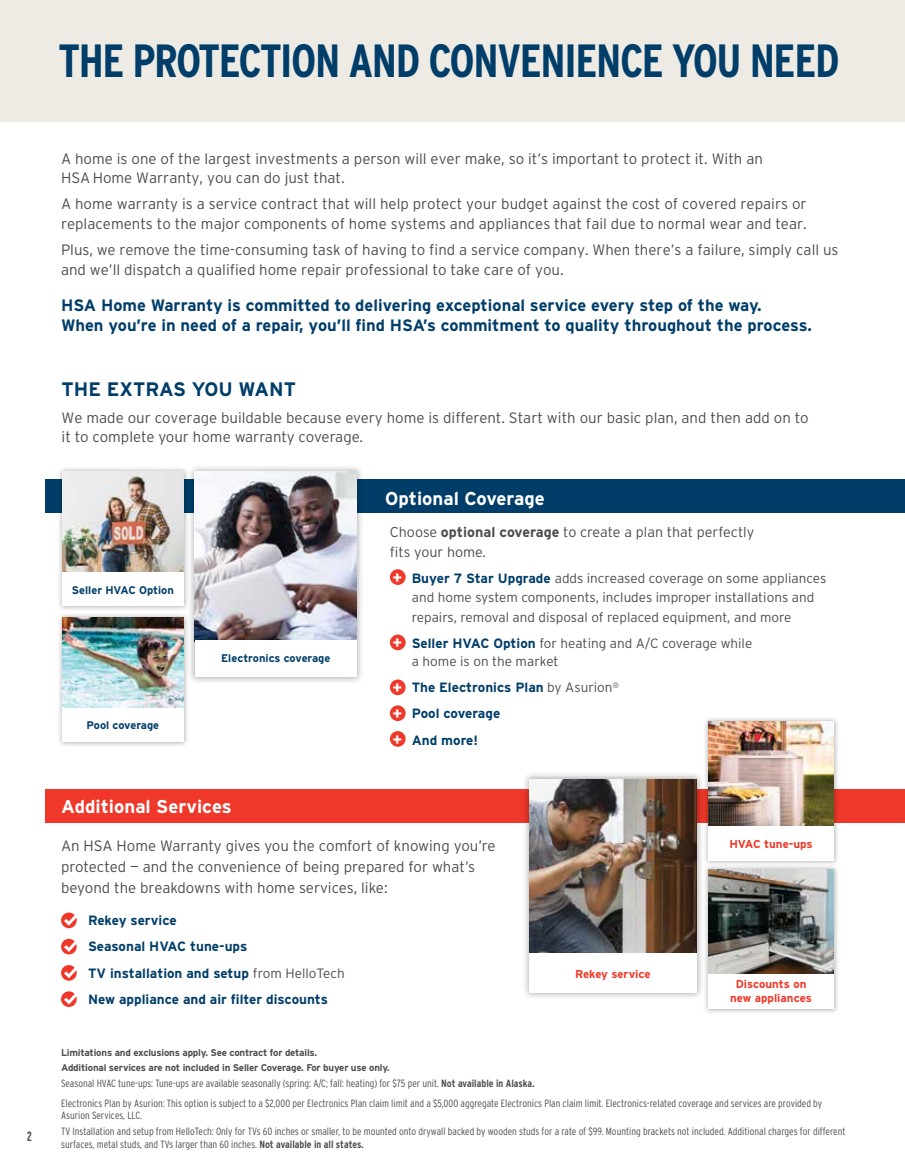
<style>
.page{position:relative;width:905px;height:1175px;background:#fff}
.page>*{position:absolute;margin:0;border:0;box-sizing:border-box;transform-origin:0 0}
.t1{font:700 46.5px "Interstate Condensed";letter-spacing:-.03em;color:#003e69}
.t2{font:700 19.5px "Interstate";color:#003e69}
.t3{font:700 18.6px "Interstate";color:#fff}
.t4{font:700 16.5px/19.5px "Interstate";color:#003e69}
.t5{font:700 16.05px/25.8px "Interstate";color:#fff}
.t6{font:300 15px/19.5px "Interstate";color:#4d4d4f}
.t7{font:300 14.25px/20px "Interstate";color:#4d4d4f}
.t8{font:300 13.5px/19.5px "Interstate";color:#4d4d4f}
.t9{font:700 13.5px/26.2px "Interstate";color:#003e69}
.t10{font:700 13.5px "Interstate Compressed";color:#4d4d4f}
.t11{font:700 11.55px/13.8px "Interstate";color:#ef3829;text-align:center}
.t12{font:700 11.1px "Interstate";color:#003e69}
.t13{font:300 10.5px/19.6px "Interstate Condensed";color:#4d4d4f}
.t14{font:700 9.75px/15.1px "Interstate";letter-spacing:-.02em;color:#4d4d4f}
.s1{font-weight:700}
.s2{font-weight:700;color:#003e69}
.s3{font-weight:300;color:#4d4d4f}
</style>
<div class="page">
<div style="left:0;top:0;width:904px;height:122px;background:#edebe4"></div>
<div style="left:45px;top:789px;width:859px;height:33px;background:#ef3829"></div>
<svg style="left:61px;top:912px;width:16px;height:15px"></svg>
<svg style="left:61px;top:938px;width:16px;height:16px"></svg>
<svg style="left:61px;top:965px;width:16px;height:15px"></svg>
<svg style="left:61px;top:991px;width:16px;height:15px"></svg>
<div style="left:702px;top:716px;width:137px;height:150px;background:#000;opacity:.3"></div>
<img style="left:708px;top:721px;width:125px;height:105px">
<div style="left:708px;top:826px;width:125px;height:35px;background:#fff"></div>
<div style="left:702px;top:863px;width:137px;height:151px;background:#000;opacity:.3"></div>
<img style="left:708px;top:869px;width:125px;height:105px">
<div style="left:708px;top:974px;width:125px;height:34px;background:#fff"></div>
<div style="left:521px;top:771px;width:183px;height:228px;background:#000;opacity:.3"></div>
<img style="left:529px;top:779px;width:167px;height:174px">
<div style="left:529px;top:953px;width:167px;height:39px;background:#fff"></div>
<div style="left:45px;top:479px;width:859px;height:34px;background:#003e69"></div>
<div style="left:390px;top:569px;width:15px;height:16px;background:#ef3829;border-radius:50%"></div>
<div style="left:390px;top:634px;width:15px;height:16px;background:#ef3829;border-radius:50%"></div>
<div style="left:390px;top:679px;width:15px;height:16px;background:#ef3829;border-radius:50%"></div>
<div style="left:390px;top:705px;width:15px;height:16px;background:#ef3829;border-radius:50%"></div>
<div style="left:56px;top:612px;width:133px;height:135px;background:#000;opacity:.3"></div>
<img style="left:62px;top:617px;width:121px;height:91px">
<div style="left:62px;top:708px;width:121px;height:34px;background:#fff"></div>
<div style="left:187px;top:464px;width:177px;height:221px;background:#000;opacity:.3"></div>
<img style="left:195px;top:471px;width:162px;height:169px">
<div style="left:56px;top:465px;width:133px;height:146px;background:#000;opacity:.3"></div>
<img style="left:62px;top:471px;width:121px;height:101px">
<div style="left:62px;top:572px;width:121px;height:34px;background:#fff"></div>
<div style="left:195px;top:640px;width:162px;height:37px;background:#fff"></div>
<div style="left:390px;top:731px;width:15px;height:15px;background:#ef3829;border-radius:50%"></div>
<h1 class="t1" style="left:58px;top:35px;width:782px">THE PROTECTION AND CONVENIENCE YOU NEED</h1>
<p class="t10" style="left:27px;top:1129px;width:6px">2</p>
<p class="t6" style="left:61px;top:148px;width:703px">A home is one of the largest investments a person will ever make, so it’s important to protect it. With an<br>HSAHome Warranty, you can do just that.</p>
<p class="t6" style="left:61px;top:194px;width:747px">A home warranty is a service contract that will help protect your budget against the cost of covered repairs or replacements to the major components of home systems and appliances that fail due to normal wear and tear.</p>
<p class="t6" style="left:61px;top:240px;width:779px">Plus, we remove the time-consuming task of having to find a service company. When there’s a failure, simply call us and we’ll dispatch a qualified home repair professional to take care of you.</p>
<p class="t4" style="left:61px;top:295px;width:752px">HSA Home Warranty is committed to delivering exceptional service every step of the way.<br>When you’re in need of a repair, you’ll find HSA’s commitment to quality throughout the process.</p>
<h2 class="t2" style="left:62px;top:378px;width:236px">THE EXTRAS YOU WANT</h2>
<p class="t6" style="left:62px;top:407px;width:748px">We made our coverage buildable because every home is different. Start with our basic plan, and then add on to it to complete your home warranty coverage.</p>
<p class="t12" style="left:72px;top:584px;width:103px">Seller HVAC Option</p>
<p class="t12" style="left:86px;top:718px;width:74px">Pool coverage</p>
<p class="t12" style="left:221px;top:651px;width:111px">Electronics coverage</p>
<p class="t3" style="left:61px;top:796px;width:172px">Additional Services</p>
<p class="t3" style="left:385px;top:488px;width:161px">Optional Coverage</p>
<p class="t7" style="left:390px;top:522px;width:366px">Choose <span class="s1">optional coverage</span> to create a plan that perfectly fits your home.</p>
<p class="t8" style="left:412px;top:568px;width:416px"><span class="s2">Buyer 7 Star Upgrade</span> adds increased coverage on some appliances and home system components, includes improper installations and repairs, removal and disposal of replaced equipment, and more</p>
<p class="t8" style="left:412px;top:634px;width:342px;line-height:18px"><span class="s2">Seller HVAC Option</span> for heating and A/C coverage while a home is on the market</p>
<p class="t9" style="left:412px;top:674px;width:209px">The Electronics Plan <span class="s3">by Asurion</span><sup>®<br></sup>Pool coverage<br>And more!</p>
<p class="t5" style="left:392px;top:564px;width:11px">+</p>
<p class="t5" style="left:392px;top:629px;width:11px">+</p>
<p class="t5" style="left:392px;top:674px;width:11px">+ +</p>
<p class="t5" style="left:392px;top:726px;width:11px">+</p>
<p class="t6" style="left:61px;top:834px;width:436px;line-height:21px">An HSA Home Warranty gives you the comfort of knowing you’re protected — and the convenience of being prepared for what’s beyond the breakdowns with home services, like:</p>
<p class="t9" style="left:88px;top:907px;width:258px">Rekey service<br>Seasonal HVAC tune-ups<br>TV installation and setup <span class="s3">from HelloTech<br></span>New appliance and air filter discounts</p>
<p class="t11" style="left:575px;top:967px;width:77px">Rekey service</p>
<p class="t11" style="left:729px;top:837px;width:85px">HVAC tune-ups</p>
<p class="t11" style="left:730px;top:976px;width:83px">Discounts on new appliances</p>
<p class="t14" style="left:61px;top:1044px;width:330px">Limitations and exclusions apply. See contract for details.<br>Additional services are not included in Seller Coverage. For buyer use only.</p>
<p class="t13" style="left:61px;top:1073px;width:762px">Seasonal HVAC tune-ups: Tune-ups are available seasonally (spring: A/C; fall: heating) for $75 per unit. <span class="s1">Not available in Alaska.<br></span>Electronics Plan by Asurion: This option is subject to a $2,000 per Electronics Plan claim limit and a $5,000 aggregate Electronics Plan claim limit. Electronics-related coverage and services are provided by</p>
<p class="t13" style="left:61px;top:1107px;width:786px;line-height:16px">Asurion Services, LLC.<br>TV Installation and setup from HelloTech: Only for TVs 60 inches or smaller, to be mounted onto drywall backed by wooden studs for a rate of $99. Mounting brackets not included. Additional charges for different</p>
<p class="t13" style="left:61px;top:1134px;width:304px">surfaces, metal studs, and TVs larger than 60 inches. <span class="s1">Not available in all states.</span></p>
</div>
